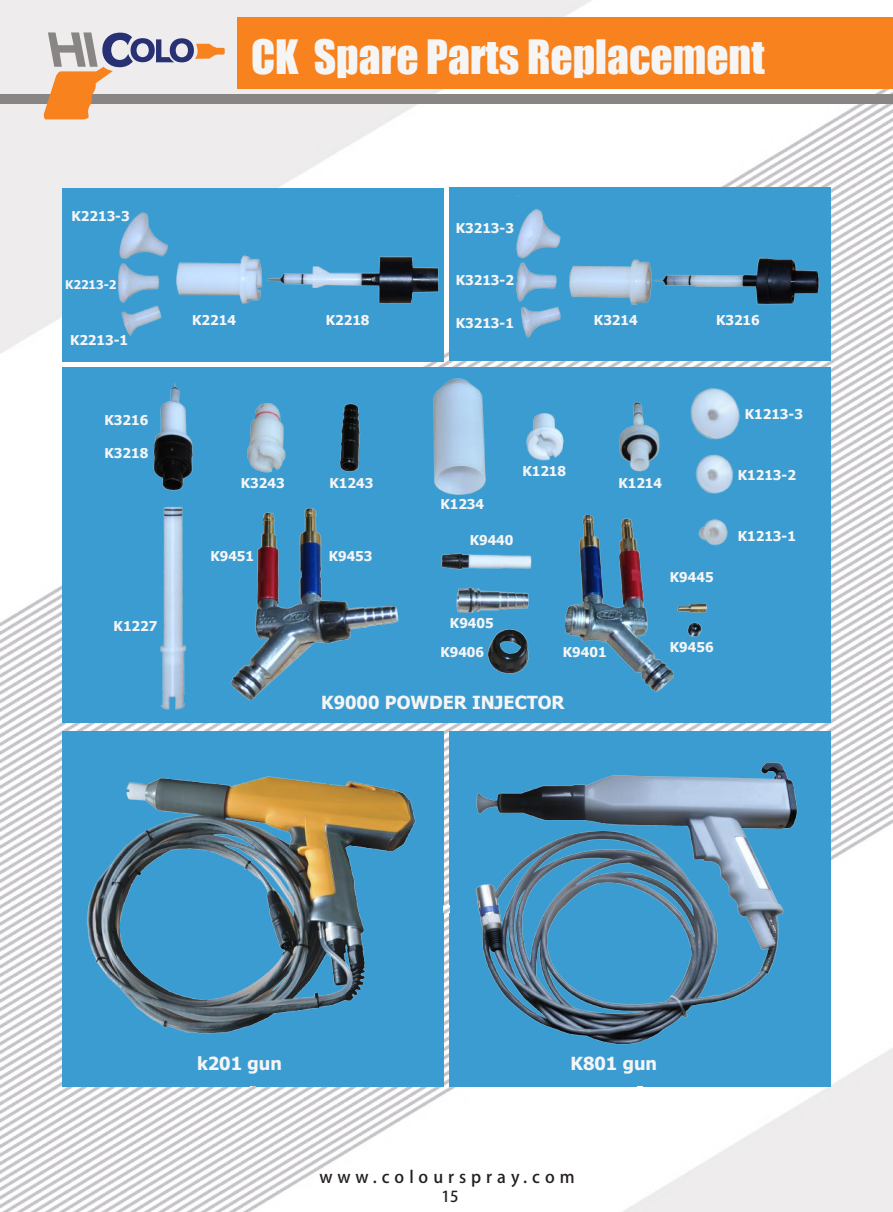
<style>
.page{position:relative;width:893px;height:1212px;background:#fff}
.page>*{position:absolute;margin:0;border:0;box-sizing:border-box;transform-origin:0 0}
.t1{font:43.5px "Impact";color:#f6f5f5}
.t2{font:700 18px "Tahoma";color:#f6f5f5}
.t3{font:16.5px "Helvetica Neue G Bpc EUC H";letter-spacing:.3em;color:#241f1f}
.t4{font:15px "Helvetica Neue G Bpc EUC H";color:#241f1f}
.t5{font:700 13.5px/29.2px "Tahoma";color:#f6f5f5}
.t6{font:700 12px "Tahoma";letter-spacing:-.005em;color:#f6f5f5}
</style>
<div class="page">
<img style="left:0;top:0;width:893px;height:1212px">
<div style="left:0;top:95px;width:893px;height:9px;background:#898584"></div>
<div style="left:237px;top:18px;width:656px;height:71px;background:#f7821e"></div>
<svg style="left:43px;top:32px;width:182px;height:87px;background:#cfbcb2"></svg>
<div style="left:256px;top:731px;width:187px;height:174px;background:#3b9cd1"></div>
<div style="left:62px;top:731px;width:187px;height:174px;background:#3b9cd1"></div>
<div style="left:256px;top:913px;width:187px;height:173px;background:#3b9cd1"></div>
<div style="left:62px;top:913px;width:187px;height:173px;background:#3b9cd1"></div>
<div style="left:241px;top:731px;width:30px;height:355px;background:#3b9cd1"></div>
<div style="left:62px;top:888px;width:381px;height:60px;background:#3b9cd1"></div>
<div style="left:644px;top:731px;width:187px;height:174px;background:#3b9cd1"></div>
<div style="left:450px;top:731px;width:187px;height:174px;background:#3b9cd1"></div>
<div style="left:644px;top:913px;width:187px;height:173px;background:#3b9cd1"></div>
<div style="left:450px;top:913px;width:187px;height:173px;background:#3b9cd1"></div>
<div style="left:629px;top:731px;width:30px;height:355px;background:#3b9cd1"></div>
<div style="left:450px;top:888px;width:381px;height:60px;background:#3b9cd1"></div>
<div style="left:256px;top:189px;width:187px;height:173px;background:#3b9cd1"></div>
<div style="left:62px;top:189px;width:187px;height:173px;background:#3b9cd1"></div>
<div style="left:235px;top:189px;width:28px;height:173px;background:#3b9cd1"></div>
<div style="left:450px;top:187px;width:187px;height:174px;background:#3b9cd1"></div>
<div style="left:644px;top:187px;width:187px;height:174px;background:#3b9cd1"></div>
<div style="left:627px;top:187px;width:29px;height:174px;background:#3b9cd1"></div>
<img style="left:86px;top:776px;width:330px;height:258px">
<div style="left:62px;top:368px;width:769px;height:355px;background:#3b9cd1"></div>
<img style="left:475px;top:762px;width:323px;height:283px">
<img style="left:118px;top:207px;width:332px;height:140px">
<img style="left:109px;top:378px;width:637px;height:355px">
<img style="left:516px;top:195px;width:304px;height:143px">
<img style="left:604px;top:378px;width:142px;height:190px">
<h1 class="t1" style="left:251px;top:23px;width:515px">CK Spare Parts Replacement</h1>
<p class="t5" style="left:71px;top:201px;width:60px">K2213-3</p>
<p class="t6" style="left:65px;top:276px;width:53px">K2213-2</p>
<p class="t5" style="left:70px;top:325px;width:60px">K2213-1</p>
<p class="t5" style="left:105px;top:405px;width:45px">K3216</p>
<p class="t5" style="left:105px;top:437px;width:45px">K3218</p>
<p class="t5" style="left:114px;top:611px;width:45px">K1227</p>
<p class="t5" style="left:456px;top:213px;width:60px">K3213-3</p>
<p class="t5" style="left:456px;top:264px;width:60px">K3213-2</p>
<p class="t5" style="left:192px;top:304px;width:45px">K2214</p>
<p class="t5" style="left:326px;top:304px;width:45px">K2218</p>
<p class="t5" style="left:456px;top:308px;width:60px">K3213-1</p>
<p class="t5" style="left:594px;top:304px;width:45px">K3214</p>
<p class="t5" style="left:716px;top:304px;width:45px">K3216</p>
<p class="t5" style="left:241px;top:467px;width:45px">K3243</p>
<p class="t5" style="left:330px;top:467px;width:45px">K1243</p>
<p class="t5" style="left:210px;top:540px;width:45px">K9451</p>
<p class="t5" style="left:329px;top:540px;width:45px">K9453</p>
<p class="t5" style="left:440px;top:488px;width:45px">K1234</p>
<p class="t5" style="left:522px;top:455px;width:45px">K1218</p>
<p class="t5" style="left:470px;top:525px;width:45px">K9440</p>
<p class="t5" style="left:618px;top:467px;width:45px">K1214</p>
<p class="t5" style="left:670px;top:561px;width:45px">K9445</p>
<p class="t5" style="left:440px;top:608px;width:55px;text-indent:10px">K9405<br>K9406</p>
<p class="t5" style="left:563px;top:637px;width:45px">K9401</p>
<h2 class="t2" style="left:321px;top:689px;width:245px">K9000 POWDER INJECTOR</h2>
<p class="t5" style="left:670px;top:631px;width:45px">K9456</p>
<p class="t5" style="left:745px;top:399px;width:60px">K1213-3</p>
<p class="t5" style="left:738px;top:459px;width:60px">K1213-2</p>
<p class="t5" style="left:738px;top:520px;width:60px">K1213-1</p>
<h2 class="t2" style="left:197px;top:1050px;width:86px">k201 gun</h2>
<h2 class="t2" style="left:570px;top:1050px;width:88px">K801 gun</h2>
<p class="t3" style="left:319px;top:1166px;width:257px">www.colourspray.com</p>
<p class="t4" style="left:442px;top:1187px;width:18px">15</p>
</div>
